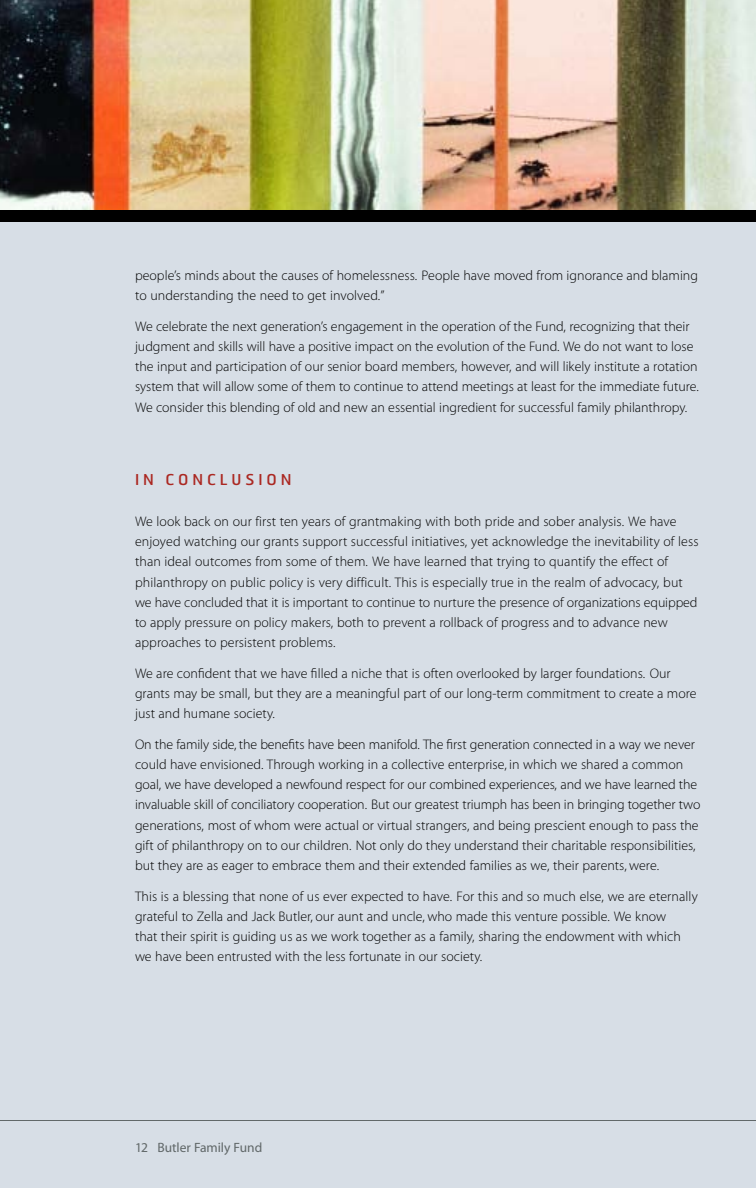
<style>
.page{position:relative;width:756px;height:1188px;background:#d7dee6}
.page>*{position:absolute;margin:0;border:0;box-sizing:border-box;transform-origin:0 0}
.t1{font:15px "Hermes";letter-spacing:.26em;color:#ab2822}
.t2{font:13.8px/20.2px "Myriad MM.215.600";letter-spacing:.005em;color:#000}
.t3{font:13.5px "Myriad MM.412.601";color:#616869}
</style>
<div class="page">
<hr style="left:0;top:1120px;width:756px;height:1px;background:#616869">
<img style="left:0;top:0;width:756px;height:210px">
<div style="left:0;top:210px;width:756px;height:12px;background:#000"></div>
<p class="t2" style="left:135px;top:266px;width:565px">people’s minds about the causes of homelessness. People have moved from ignorance and blaming to understanding the need to get involved.”</p>
<p class="t2" style="left:135px;top:317px;width:565px">We celebrate the next generation’s engagement in the operation of the Fund, recognizing that their judgment and skills will have a positive impact on the evolution of the Fund. We do not want to lose the input and participation of our senior board members, however, and will likely institute a rotation system that will allow some of them to continue to attend meetings at least for the immediate future.<br>We consider this blending of old and new an essential ingredient for successful family philanthropy.</p>
<p class="t1" style="left:135px;top:471px;width:158px">IN CONCLUSION</p>
<p class="t2" style="left:135px;top:512px;width:565px">We look back on our first ten years of grantmaking with both pride and sober analysis. We have enjoyed watching our grants support successful initiatives, yet acknowledge the inevitability of less than ideal outcomes from some of them. We have learned that trying to quantify the effect of philanthropy on public policy is very difficult. This is especially true in the realm of advocacy, but we have concluded that it is important to continue to nurture the presence of organizations equipped to apply pressure on policy makers, both to prevent a rollback of progress and to advance new approaches to persistent problems.</p>
<p class="t2" style="left:135px;top:664px;width:563px">We are confident that we have filled a niche that is often overlooked by larger foundations. Our grants may be small, but they are a meaningful part of our long-term commitment to create a more just and humane society.</p>
<p class="t2" style="left:135px;top:735px;width:567px">On the family side, the benefits have been manifold. The first generation connected in a way we never could have envisioned. Through working in a collective enterprise, in which we shared a common goal, we have developed a newfound respect for our combined experiences, and we have learned the invaluable skill of conciliatory cooperation. But our greatest triumph has been in bringing together two generations, most of whom were actual or virtual strangers, and being prescient enough to pass the gift of philanthropy on to our children. Not only do they understand their charitable responsibilities, but they are as eager to embrace them and their extended families as we, their parents, were.</p>
<p class="t2" style="left:135px;top:887px;width:564px">This is a blessing that none of us ever expected to have. For this and so much else, we are eternally grateful to Zella and Jack Butler, our aunt and uncle, who made this venture possible. We know<br>that their spirit is guiding us as we work together as a family, sharing the endowment with which we have been entrusted with the less fortunate in our society.</p>
<p class="t3" style="left:135px;top:1142px;width:129px">12 Butler Family Fund</p>
</div>
